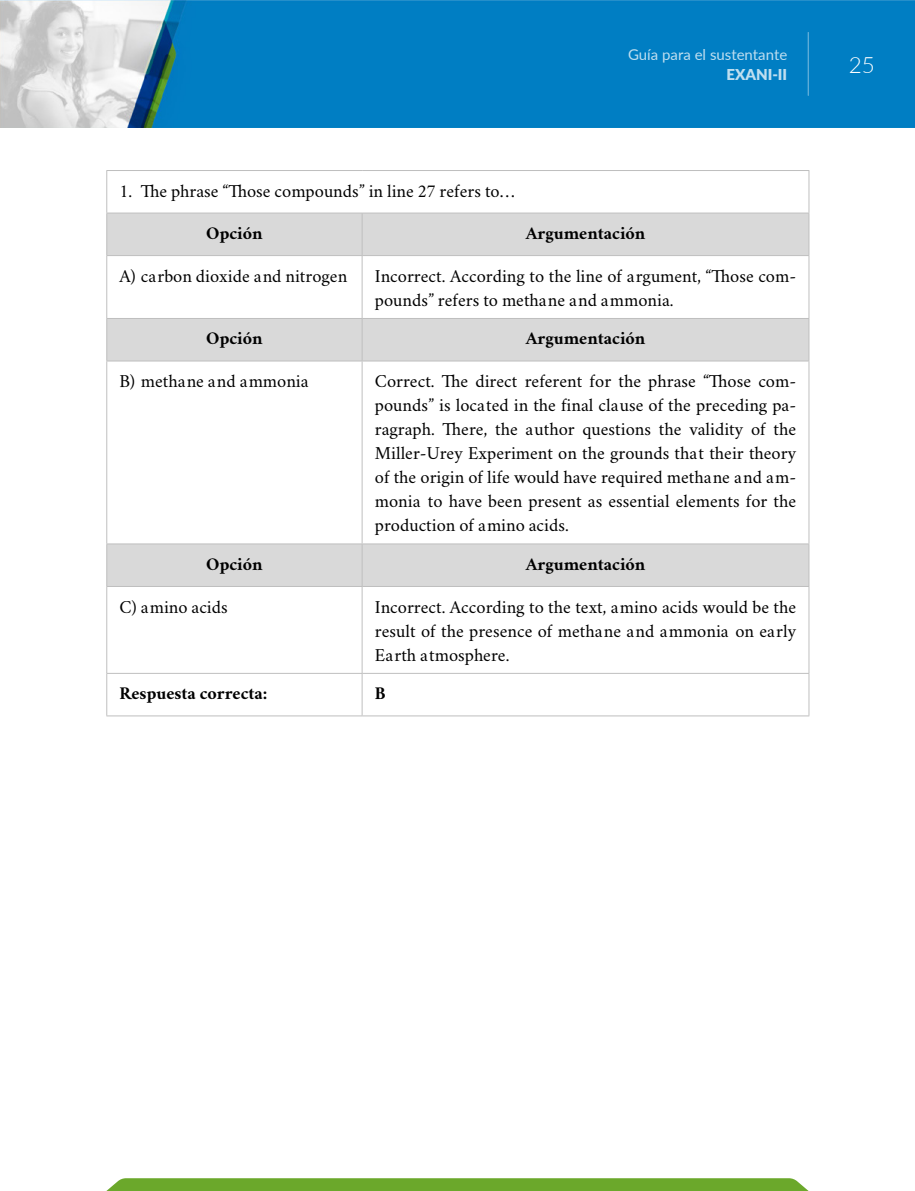
<style>
.page{position:relative;width:915px;height:1191px;background:#fff}
.page>*{position:absolute;margin:0;border:0;box-sizing:border-box;transform-origin:0 0}
.t1{font:300 22.5px "Lato";color:#fff}
.t2{font:18px/24px "Crimson";color:#000;text-align:justify}
.t3{font:700 18px "Crimson";color:#000}
.t4{font:15px "Lato";color:#fff}
.t5{font:900 15px "Lato";color:#fff}
</style>
<div class="page">
<img style="left:0;top:0;width:914px;height:128px">
<hr style="left:807px;top:32px;width:1px;height:63px;background:#fff">
<svg style="left:106px;top:1178px;width:702px;height:13px;background:#70ab33"></svg>
<svg style="left:107px;top:214px;width:701px;height:372px"></svg>
<hr style="left:361px;top:213px;width:1px;height:42px;background:#bfbfbf">
<hr style="left:361px;top:256px;width:1px;height:62px;background:#bfbfbf">
<hr style="left:361px;top:319px;width:1px;height:42px;background:#bfbfbf">
<hr style="left:361px;top:361px;width:1px;height:182px;background:#bfbfbf">
<hr style="left:361px;top:544px;width:1px;height:42px;background:#bfbfbf">
<hr style="left:361px;top:587px;width:1px;height:86px;background:#bfbfbf">
<hr style="left:106px;top:673px;width:256px;height:1px;background:#bfbfbf">
<hr style="left:362px;top:673px;width:447px;height:1px;background:#bfbfbf">
<hr style="left:361px;top:674px;width:1px;height:41px;background:#bfbfbf">
<hr style="left:106px;top:170px;width:256px;height:1px;background:#bfbfbf">
<hr style="left:106px;top:171px;width:1px;height:42px;background:#bfbfbf">
<hr style="left:362px;top:170px;width:447px;height:1px;background:#bfbfbf">
<hr style="left:808px;top:171px;width:1px;height:42px;background:#bfbfbf">
<hr style="left:106px;top:256px;width:1px;height:62px;background:#bfbfbf">
<hr style="left:808px;top:256px;width:1px;height:62px;background:#bfbfbf">
<hr style="left:106px;top:361px;width:1px;height:182px;background:#bfbfbf">
<hr style="left:808px;top:361px;width:1px;height:182px;background:#bfbfbf">
<hr style="left:106px;top:587px;width:1px;height:86px;background:#bfbfbf">
<hr style="left:808px;top:587px;width:1px;height:86px;background:#bfbfbf">
<hr style="left:106px;top:674px;width:1px;height:41px;background:#bfbfbf">
<hr style="left:808px;top:674px;width:1px;height:41px;background:#bfbfbf">
<hr style="left:106px;top:715px;width:256px;height:1px;background:#bfbfbf">
<hr style="left:362px;top:715px;width:447px;height:1px;background:#bfbfbf">
<hr style="left:106px;top:213px;width:256px;height:1px;background:#bfbfbf">
<hr style="left:106px;top:213px;width:1px;height:42px;background:#bfbfbf">
<hr style="left:362px;top:213px;width:447px;height:1px;background:#bfbfbf">
<hr style="left:808px;top:213px;width:1px;height:42px;background:#bfbfbf">
<hr style="left:106px;top:255px;width:256px;height:1px;background:#bfbfbf">
<hr style="left:362px;top:255px;width:447px;height:1px;background:#bfbfbf">
<hr style="left:106px;top:318px;width:256px;height:1px;background:#bfbfbf">
<hr style="left:106px;top:319px;width:1px;height:42px;background:#bfbfbf">
<hr style="left:362px;top:318px;width:447px;height:1px;background:#bfbfbf">
<hr style="left:808px;top:319px;width:1px;height:42px;background:#bfbfbf">
<hr style="left:106px;top:361px;width:256px;height:1px;background:#bfbfbf">
<hr style="left:362px;top:361px;width:447px;height:1px;background:#bfbfbf">
<hr style="left:106px;top:543px;width:256px;height:1px;background:#bfbfbf">
<hr style="left:106px;top:544px;width:1px;height:42px;background:#bfbfbf">
<hr style="left:362px;top:543px;width:447px;height:1px;background:#bfbfbf">
<hr style="left:808px;top:544px;width:1px;height:42px;background:#bfbfbf">
<hr style="left:106px;top:586px;width:256px;height:1px;background:#bfbfbf">
<hr style="left:362px;top:586px;width:447px;height:1px;background:#bfbfbf">
<p class="t4" style="left:627px;top:44px;width:161px">Guía para el sustentante</p>
<p class="t5" style="left:726px;top:63px;width:62px">EXANI-II</p>
<p class="t2" style="left:119px;top:178px;width:397px">1. The phrase “Those compounds” in line 27 refers to…</p>
<p class="t3" style="left:206px;top:219px;width:58px">Opción</p>
<p class="t3" style="left:525px;top:219px;width:121px">Argumentación</p>
<p class="t2" style="left:119px;top:263px;width:229px">A) carbon dioxide and nitrogen</p>
<p class="t2" style="left:375px;top:263px;width:422px">Incorrect. According to the line of argument, “Those com&shy;pounds” refers to methane and ammonia.</p>
<p class="t3" style="left:206px;top:325px;width:58px">Opción</p>
<p class="t3" style="left:525px;top:325px;width:121px">Argumentación</p>
<p class="t2" style="left:119px;top:368px;width:190px">B) methane and ammonia</p>
<p class="t2" style="left:375px;top:368px;width:423px">Correct. The direct referent for the phrase “Those com&shy;pounds” is located in the final clause of the preceding pa&shy;ragraph. There, the author questions the validity of the Miller-Urey Experiment on the grounds that their theory of the origin of life would have required methane and am&shy;monia to have been present as essential elements for the production of amino acids.</p>
<p class="t3" style="left:206px;top:550px;width:58px">Opción</p>
<p class="t3" style="left:525px;top:550px;width:121px">Argumentación</p>
<p class="t2" style="left:119px;top:593px;width:110px">C) amino acids</p>
<p class="t2" style="left:375px;top:593px;width:422px">Incorrect. According to the text, amino acids would be the result of the presence of methane and ammonia on early Earth atmosphere.</p>
<p class="t3" style="left:119px;top:679px;width:149px">Respuesta correcta:</p>
<p class="t3" style="left:375px;top:679px;width:12px">B</p>
<p class="t1" style="left:848px;top:49px;width:28px">25</p>
</div>
